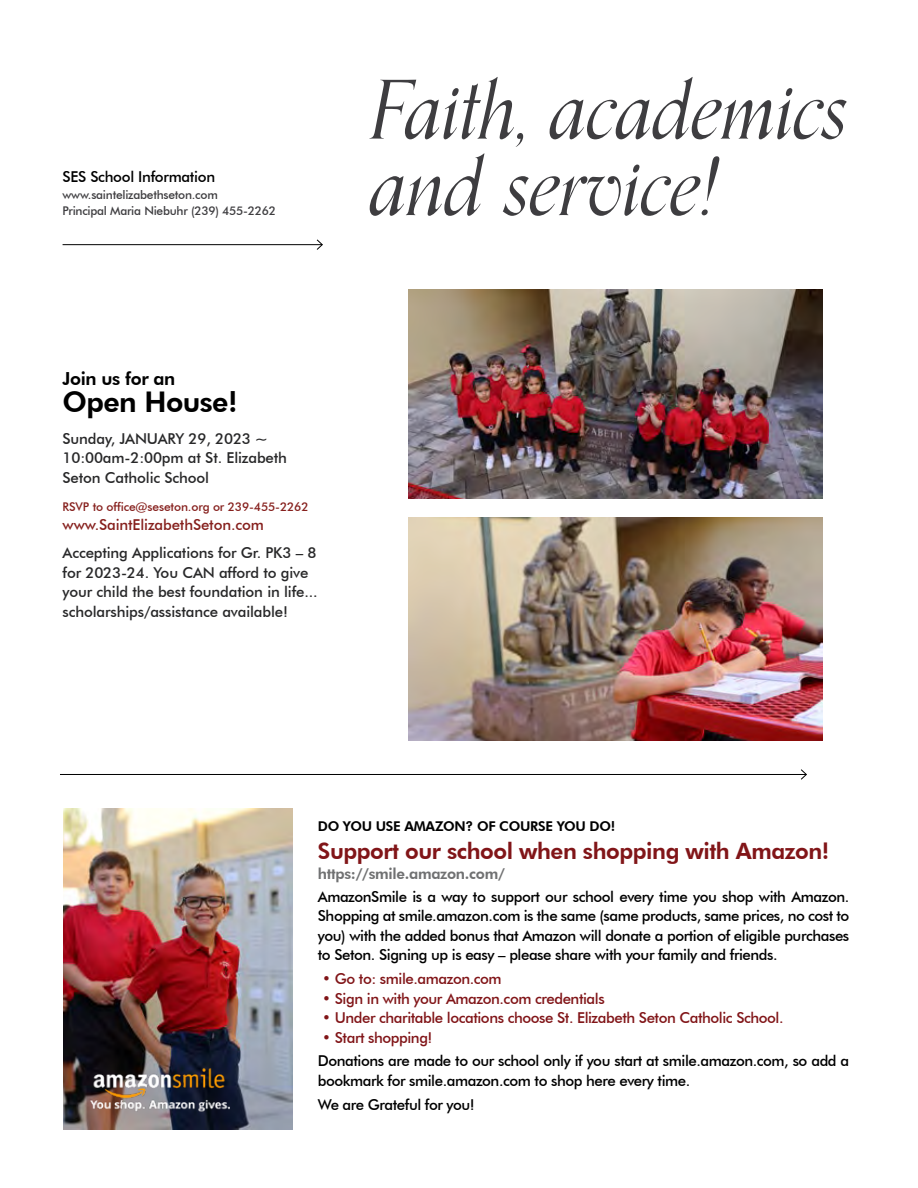
<style>
.page{position:relative;width:918px;height:1188px;background:#fff}
.page>*{position:absolute;margin:0;border:0;box-sizing:border-box;transform-origin:0 0}
.t1{font:italic 81px/76.5px "Orpheus Pro";letter-spacing:-.01em;color:#3e3d40}
.t2{font:800 28.5px "Futura BT";letter-spacing:-.02em;color:#000}
.t3{font:800 22.5px "Futura BT";letter-spacing:-.02em;color:#811518}
.t4{font:800 18px "Futura BT";letter-spacing:-.02em;color:#000}
.t5{font:500 15px/19.5px "Futura BT";letter-spacing:-.03em;color:#000;text-align:justify}
.t6{font:500 15px/19.5px "Futura BT";letter-spacing:-.01em;color:#282829}
.t7{font:500 15px "Futura BT";letter-spacing:-.03em;color:#811518}
.t8{font:500 15px "Futura BT";letter-spacing:-.01em;color:#86201d}
.t9{font:800 15px "Futura BT";letter-spacing:-.02em;color:#707172}
.t10{font:800 13.5px "Futura BT";letter-spacing:-.02em;color:#000}
.t11{font:500 12px/16.5px "Futura BT";letter-spacing:-.02em;color:#3e3d40}
.t12{font:500 12px "Futura BT";letter-spacing:-.01em;color:#86201d}
</style>
<div class="page">
<hr style="left:63px;top:244px;width:259px;height:1px;background:#000">
<svg style="left:316px;top:239px;width:7px;height:11px"></svg>
<img style="left:63px;top:809px;width:229px;height:320px">
<hr style="left:60px;top:774px;width:746px;height:1px;background:#000">
<svg style="left:801px;top:769px;width:6px;height:11px"></svg>
<img style="left:408px;top:290px;width:415px;height:208px">
<img style="left:408px;top:517px;width:415px;height:224px">
<img style="left:90px;top:1051px;width:139px;height:76px">
<p class="t5" style="left:63px;top:167px;width:154px">SES School Information</p>
<p class="t11" style="left:63px;top:186px;width:215px">www.saintelizabethseton.com<br>Principal Maria Niebuhr (239) 455-2262</p>
<h1 class="t1" style="left:370px;top:74px;width:481px">Faith, academics and service!</h1>
<p class="t4" style="left:63px;top:368px;width:114px">Join us for an</p>
<h2 class="t2" style="left:63px;top:385px;width:177px">Open House!</h2>
<p class="t6" style="left:63px;top:429px;width:226px">Sunday, JANUARY 29, 2023 ~<br>10:00am-2:00pm at St. Elizabeth<br>Seton Catholic School</p>
<p class="t12" style="left:63px;top:499px;width:248px">RSVP to office@seseton.org or 239-455-2262</p>
<p class="t8" style="left:63px;top:516px;width:203px">www.SaintElizabethSeton.com</p>
<p class="t6" style="left:63px;top:543px;width:257px">Accepting Applications for Gr. PK3 – 8 for 2023-24. You CAN afford to give your child the best foundation in life... scholarships/assistance available!</p>
<p class="t10" style="left:318px;top:818px;width:299px">DO YOU USE AMAZON? OF COURSE YOU DO!</p>
<h3 class="t3" style="left:318px;top:838px;width:513px">Support our school when shopping with Amazon!</h3>
<p class="t9" style="left:318px;top:865px;width:188px">https://smile.amazon.com/</p>
<p class="t5" style="left:318px;top:887px;width:533px">AmazonSmile is a way to support our school every time you shop with Amazon.<br>Shopping at smile.amazon.com is the same (same products, same prices, no cost to you) with the added bonus that Amazon will donate a portion of eligible purchases to Seton. Signing up is easy – please share with your family and friends.</p>
<p class="t7" style="left:322px;top:970px;width:181px">• Go to: smile.amazon.com</p>
<p class="t7" style="left:322px;top:989px;width:284px">• Sign in with your Amazon.com credentials</p>
<p class="t7" style="left:322px;top:1009px;width:463px">• Under charitable locations choose St. Elizabeth Seton Catholic School.</p>
<p class="t7" style="left:322px;top:1028px;width:112px">• Start shopping!</p>
<p class="t5" style="left:318px;top:1051px;width:533px">Donations are made to our school only if you start at smile.amazon.com, so add a bookmark for smile.amazon.com to shop here every time.</p>
<p class="t5" style="left:318px;top:1095px;width:159px">We are Grateful for you!</p>
</div>
